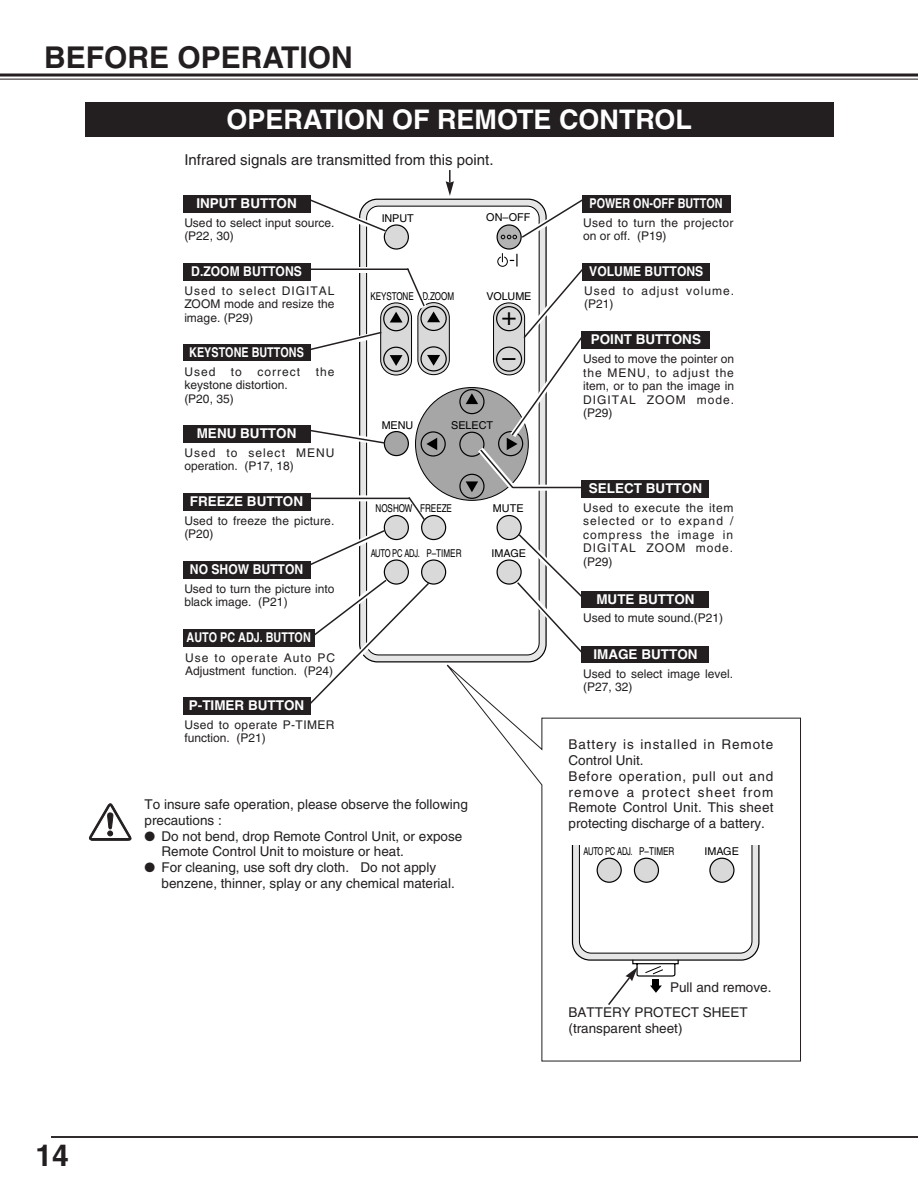
<style>
.page{position:relative;width:918px;height:1188px;background:#fff}
.page>*{position:absolute;margin:0;border:0;box-sizing:border-box;transform-origin:0 0}
.t1{font:700 30px "Helvetica";color:#231f20}
.t2{font:700 27px "Helvetica";color:#fff}
.t3{font:25.2px/41.2px "Helvetica";color:#000;scale:1.04 1}
.t4{font:15px "Helvetica";color:#231f20}
.t5{font:13.5px/15.8px "Helvetica";color:#231f20}
.t6{font:13.5px/15.8px "Helvetica";letter-spacing:.06em;color:#231f20}
.t7{font:700 13.5px "Helvetica";color:#fff}
.t8{font:700 13.5px "Helvetica";color:#fff;scale:.8 1}
.t9{font:700 13.5px "Helvetica";color:#fff;scale:.9 1}
.t10{font:12px/13.5px "Helvetica";color:#231f20}
.t11{font:12px/13.5px "Helvetica";letter-spacing:.03em;color:#231f20}
.t12{font:12px/13.5px "Helvetica";letter-spacing:.085em;color:#231f20}
.t13{font:10.8px "Helvetica";letter-spacing:-.005em;color:#000}
.t14{font:10.8px "Helvetica";letter-spacing:-.025em;color:#000;scale:.7 1}
.t15{font:10.8px "Helvetica";letter-spacing:-.005em;color:#000;scale:.75 1}
</style>
<div class="page">
<svg style="left:483px;top:711px;width:318px;height:351px"></svg>
<hr style="left:0;top:74px;width:918px;height:2px;background:#231f20">
<hr style="left:0;top:79px;width:918px;height:1px;background:#231f20">
<div style="left:567px;top:738px;width:208px;height:98px;background:#fff"></div>
<div style="left:567px;top:845px;width:200px;height:153px;background:#fff"></div>
<svg style="left:572px;top:845px;width:188px;height:161px"></svg>
<div style="left:567px;top:1006px;width:208px;height:38px;background:#fff"></div>
<hr style="left:51px;top:1136px;width:867px;height:2px;background:#231f20">
<svg style="left:89px;top:803px;width:43px;height:38px"></svg>
<div style="left:582px;top:591px;width:127px;height:17px;background:#231f20"></div>
<div style="left:183px;top:629px;width:132px;height:17px;background:#231f20"></div>
<div style="left:583px;top:264px;width:127px;height:17px;background:#231f20"></div>
<div style="left:183px;top:264px;width:127px;height:17px;background:#231f20"></div>
<div style="left:183px;top:344px;width:127px;height:17px;background:#231f20"></div>
<div style="left:183px;top:493px;width:127px;height:17px;background:#231f20"></div>
<div style="left:582px;top:646px;width:127px;height:17px;background:#231f20"></div>
<div style="left:85px;top:102px;width:748px;height:34px;background:#231f20"></div>
<div style="left:582px;top:196px;width:149px;height:17px;background:#231f20"></div>
<div style="left:183px;top:425px;width:127px;height:17px;background:#231f20"></div>
<div style="left:582px;top:480px;width:127px;height:17px;background:#231f20"></div>
<div style="left:183px;top:196px;width:127px;height:17px;background:#231f20"></div>
<div style="left:582px;top:332px;width:128px;height:17px;background:#231f20"></div>
<div style="left:183px;top:697px;width:127px;height:17px;background:#231f20"></div>
<div style="left:183px;top:561px;width:127px;height:17px;background:#231f20"></div>
<div style="left:669px;top:981px;width:106px;height:17px;background:#fff"></div>
<svg style="left:446px;top:170px;width:8px;height:26px"></svg>
<svg style="left:304px;top:198px;width:281px;height:508px"></svg>
<h1 class="t1" style="left:44px;top:46px;width:310px">BEFORE OPERATION</h1>
<h2 class="t2" style="left:227px;top:110px;width:467px">OPERATION OF REMOTE CONTROL</h2>
<h1 class="t1" style="left:36px;top:1145px;width:35px">14</h1>
<p class="t4" style="left:184px;top:155px;width:311px">Infrared signals are transmitted from this point.</p>
<p class="t7" style="left:196px;top:199px;width:102px">INPUT BUTTON</p>
<p class="t10" style="left:184px;top:217px;width:152px">Used to select input source. (P22, 30)</p>
<p class="t9" style="left:191px;top:267px;width:124px">D.ZOOM BUTTONS</p>
<p class="t10" style="left:184px;top:285px;width:152px;text-align:justify">Used to select DIGITAL ZOOM mode and resize the image. (P29)</p>
<p class="t8" style="left:189px;top:347px;width:145px">KEYSTONE BUTTONS</p>
<p class="t10" style="left:184px;top:366px;width:33px">Used</p>
<p class="t10" style="left:231px;top:366px;width:13px">to</p>
<p class="t12" style="left:258px;top:366px;width:44px">correct</p>
<p class="t10" style="left:316px;top:366px;width:20px">the</p>
<p class="t10" style="left:184px;top:379px;width:105px">keystone distortion. (P20, 35)</p>
<p class="t7" style="left:197px;top:428px;width:101px">MENU BUTTON</p>
<p class="t12" style="left:184px;top:447px;width:152px">Used to select MENU operation. (P17, 18)</p>
<p class="t7" style="left:190px;top:496px;width:115px">FREEZE BUTTON</p>
<p class="t10" style="left:184px;top:515px;width:152px">Used to freeze the picture. (P20)</p>
<p class="t9" style="left:190px;top:564px;width:127px">NO SHOW BUTTON</p>
<p class="t10" style="left:184px;top:583px;width:152px">Used to turn the picture into black image. (P21)</p>
<p class="t8" style="left:187px;top:632px;width:157px">AUTO PC ADJ. BUTTON</p>
<p class="t10" style="left:185px;top:652px;width:151px">Use to operate Auto PC<br>Adjustment function. (P24)</p>
<p class="t7" style="left:189px;top:700px;width:117px">P-TIMER BUTTON</p>
<p class="t11" style="left:184px;top:719px;width:152px">Used to operate P-TIMER function. (P21)</p>
<p class="t13" style="left:382px;top:214px;width:33px">INPUT</p>
<p class="t13" style="left:486px;top:213px;width:46px">ON–OFF</p>
<p class="t15" style="left:370px;top:292px;width:113px">KEYSTONE D.ZOOM</p>
<p class="t13" style="left:487px;top:292px;width:46px">VOLUME</p>
<p class="t13" style="left:382px;top:421px;width:33px">MENU</p>
<h3 class="t3" style="left:501px;top:298px;width:16px">+ –</h3>
<p class="t13" style="left:451px;top:421px;width:44px">SELECT</p>
<p class="t15" style="left:376px;top:504px;width:103px">NOSHOW FREEZE</p>
<p class="t14" style="left:371px;top:549px;width:131px">AUTO PC ADJ. P–TIMER</p>
<p class="t13" style="left:493px;top:504px;width:32px">MUTE</p>
<p class="t13" style="left:492px;top:549px;width:36px">IMAGE</p>
<p class="t5" style="left:145px;top:798px;width:325px">To insure safe operation, please observe the following precautions :</p>
<p class="t5" style="left:162px;top:829px;width:302px;text-indent:-17px">● Do not bend, drop Remote Control Unit, or expose<br>Remote Control Unit to moisture or heat.</p>
<p class="t5" style="left:162px;top:861px;width:295px;text-indent:-17px">● For cleaning, use soft dry cloth. Do not apply benzene, thinner, splay or any chemical material.</p>
<p class="t8" style="left:590px;top:199px;width:168px">POWER ON-OFF BUTTON</p>
<p class="t11" style="left:583px;top:217px;width:152px">Used to turn the projector on or off. (P19)</p>
<p class="t9" style="left:589px;top:267px;width:128px">VOLUME BUTTONS</p>
<p class="t12" style="left:584px;top:285px;width:152px">Used to adjust volume. (P21)</p>
<p class="t7" style="left:591px;top:335px;width:112px">POINT BUTTONS</p>
<p class="t10" style="left:583px;top:353px;width:152px;text-align:justify">Used to move the pointer on the MENU, to adjust the item, or to pan the image in DIGITAL ZOOM mode. (P29)</p>
<p class="t7" style="left:589px;top:483px;width:115px">SELECT BUTTON</p>
<p class="t10" style="left:583px;top:502px;width:152px;text-align:justify">Used to execute the item selected or to expand / compress the image in DIGITAL ZOOM mode. (P29)</p>
<p class="t7" style="left:596px;top:594px;width:100px">MUTE BUTTON</p>
<p class="t10" style="left:583px;top:613px;width:142px">Used to mute sound.(P21)</p>
<p class="t7" style="left:593px;top:649px;width:106px">IMAGE BUTTON</p>
<p class="t10" style="left:583px;top:668px;width:152px">Used to select image level. (P27, 32)</p>
<p class="t6" style="left:569px;top:738px;width:206px">Battery is installed in Remote<br>Control Unit.<br>Before operation, pull out and remove a protect sheet from<br>Remote Control Unit. This sheet protecting discharge of a battery.</p>
<p class="t14" style="left:584px;top:847px;width:131px">AUTO PC ADJ. P–TIMER</p>
<p class="t13" style="left:704px;top:847px;width:36px">IMAGE</p>
<p class="t5" style="left:670px;top:980px;width:103px">Pull and remove.</p>
<p class="t5" style="left:569px;top:1006px;width:181px">BATTERY PROTECT SHEET (transparent sheet)</p>
</div>
